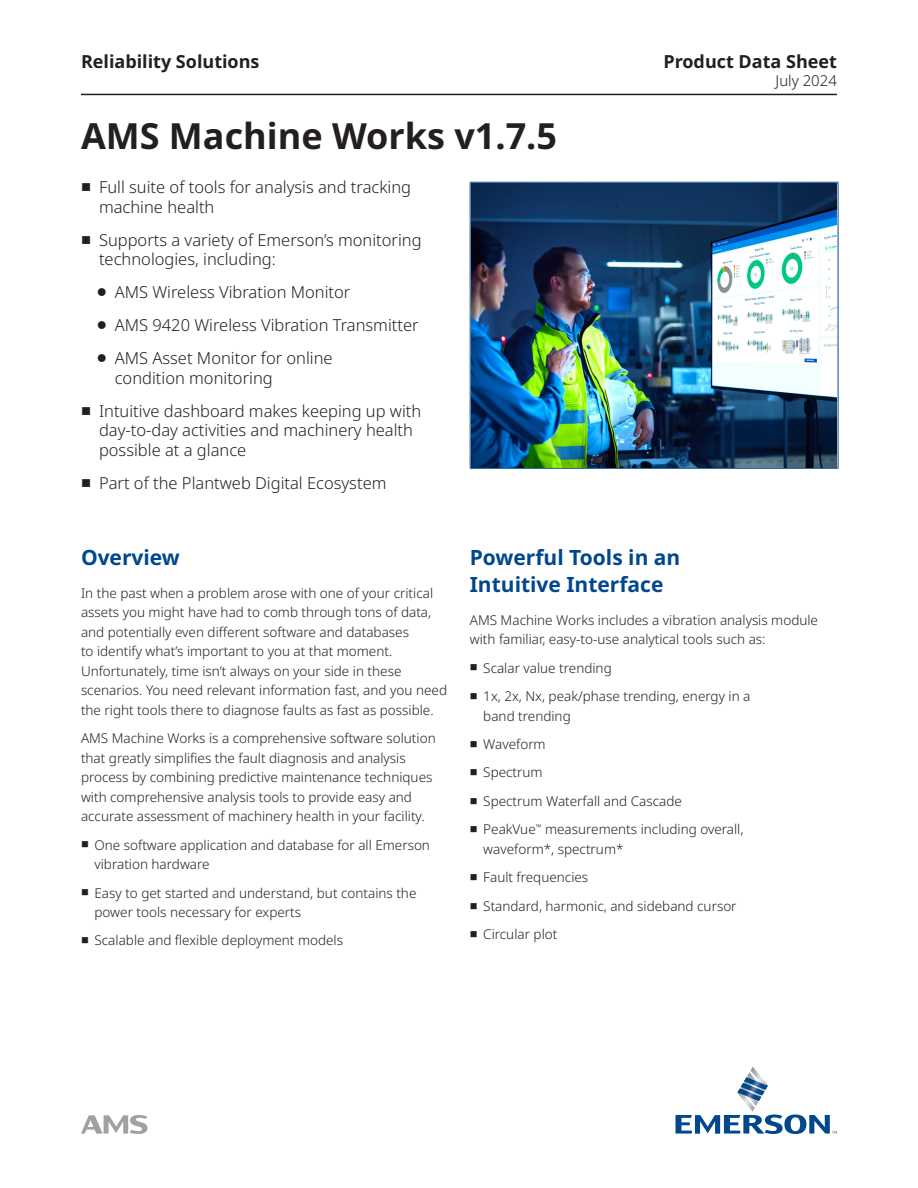
<style>
.page{position:relative;width:918px;height:1188px;background:#fff}
.page>*{position:absolute;margin:0;border:0;box-sizing:border-box;transform-origin:0 0}
.Document_Title{font:700 36px "Noto Sans";color:#231f20}
.Subhead_1{font:700 21px/27px "Noto Sans";color:#01478d}
.t1{font:700 18px "Noto Sans";color:#231f20}
.t2{font:300 16.5px/19.5px "Noto Sans";color:#231f20}
.t3{font:300 15px "Noto Sans";color:#231f20}
.Body_Text{font:300 13.5px/19.5px "Noto Sans";color:#231f20}
</style>
<div class="page">
<hr style="left:81px;top:94px;width:756px;height:1px;background:#231f20">
<svg style="left:676px;top:1066px;width:161px;height:68px"></svg>
<svg style="left:81px;top:1115px;width:67px;height:19px"></svg>
<hr style="left:470px;top:182px;width:368px;height:1px;background:#01478d">
<hr style="left:470px;top:183px;width:1px;height:285px;background:#01478d">
<hr style="left:838px;top:183px;width:1px;height:285px;background:#01478d">
<hr style="left:470px;top:468px;width:368px;height:1px;background:#01478d">
<img style="left:471px;top:183px;width:366px;height:284px">
<h3 class="t1" style="left:81px;top:51px;width:180px">Reliability Solutions</h3>
<h3 class="t1" style="left:663px;top:51px;width:175px">Product Data Sheet</h3>
<p class="Document_Title" style="left:81px;top:115px;width:478px">AMS Machine Works v1.7.5</p>
<p class="t2" style="left:99px;top:178px;width:314px">Full suite of tools for analysis and tracking machine health</p>
<p class="t2" style="left:99px;top:230px;width:324px">Supports a variety of Emerson’s monitoring technologies, including:</p>
<p class="t2" style="left:115px;top:283px;width:237px">AMS Wireless Vibration Monitor</p>
<p class="t2" style="left:115px;top:316px;width:305px">AMS 9420 Wireless Vibration Transmitter</p>
<p class="t2" style="left:115px;top:349px;width:219px">AMS Asset Monitor for online condition monitoring</p>
<p class="t2" style="left:99px;top:401px;width:324px">Intuitive dashboard makes keeping up with day-to-day activities and machinery health possible at a glance</p>
<p class="t2" style="left:99px;top:473px;width:289px">Part of the Plantweb Digital Ecosystem</p>
<p class="t3" style="left:776px;top:72px;width:63px">July 2024</p>
<p class="Subhead_1" style="left:81px;top:544px;width:100px">Overview</p>
<p class="Body_Text" style="left:81px;top:583px;width:368px">In the past when a problem arose with one of your critical assets you might have had to comb through tons of data, and potentially even different software and databases<br>to identify what’s important to you at that moment.<br>Unfortunately, time isn’t always on your side in these scenarios. You need relevant information fast, and you need the right tools there to diagnose faults as fast as possible.</p>
<p class="Body_Text" style="left:81px;top:729px;width:356px">AMS Machine Works is a comprehensive software solution that greatly simplifies the fault diagnosis and analysis process by combining predictive maintenance techniques with comprehensive analysis tools to provide easy and accurate assessment of machinery health in your facility.</p>
<p class="Body_Text" style="left:94px;top:835px;width:337px">One software application and database for all Emerson vibration hardware</p>
<p class="Body_Text" style="left:94px;top:883px;width:323px">Easy to get started and understand, but contains the power tools necessary for experts</p>
<p class="Body_Text" style="left:94px;top:931px;width:250px">Scalable and flexible deployment models</p>
<p class="Subhead_1" style="left:470px;top:544px;width:212px">Powerful Tools in an<br>Intuitive Interface</p>
<p class="Body_Text" style="left:470px;top:610px;width:350px">AMS Machine Works includes a vibration analysis module with familiar, easy-to-use analytical tools such as:</p>
<p class="Body_Text" style="left:483px;top:658px;width:130px">Scalar value trending</p>
<p class="Body_Text" style="left:483px;top:687px;width:269px">1x, 2x, Nx, peak/phase trending, energy in a band trending</p>
<p class="Body_Text" style="left:483px;top:735px;width:64px">Waveform</p>
<p class="Body_Text" style="left:483px;top:763px;width:61px">Spectrum</p>
<p class="Body_Text" style="left:483px;top:792px;width:200px">Spectrum Waterfall and Cascade</p>
<p class="Body_Text" style="left:483px;top:820px;width:262px">PeakVue<sup>™</sup> measurements including overall, waveform*, spectrum*</p>
<p class="Body_Text" style="left:483px;top:868px;width:107px">Fault frequencies</p>
<p class="Body_Text" style="left:483px;top:896px;width:255px">Standard, harmonic, and sideband cursor</p>
<p class="Body_Text" style="left:483px;top:925px;width:76px">Circular plot</p>
</div>
